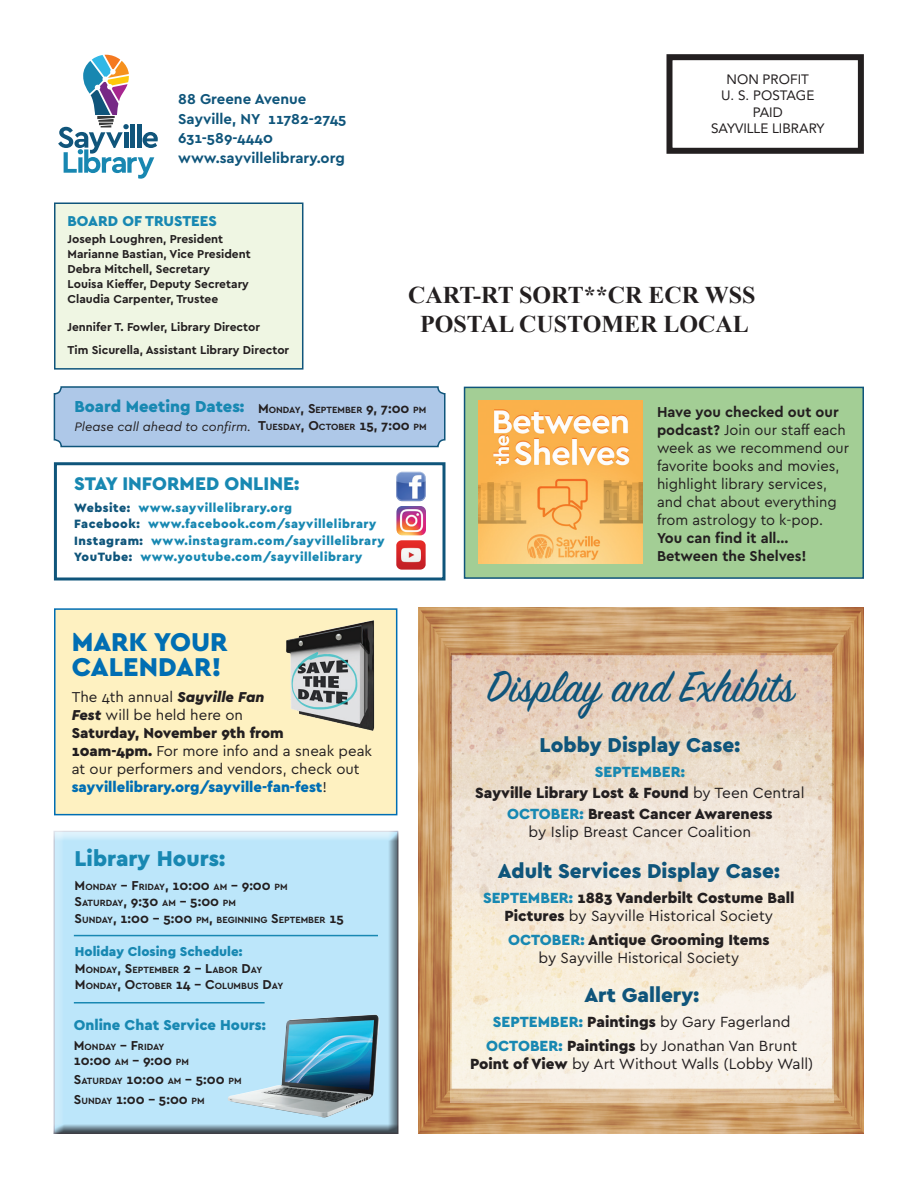
<style>
.page{position:relative;width:918px;height:1188px;background:#fff}
.page>*{position:absolute;margin:0;border:0;box-sizing:border-box;transform-origin:0 0}
.t1{font:48.45px "Sign Painter House Script";color:#0f557b}
.t2{font:900 27px/25.5px "Cera Basic";color:#006eb3}
.t3{font:700 24px/28.8px "Times New Roman";color:#231f20;text-align:center}
.t4{font:900 22.5px "Cera Basic";color:#1888b2}
.t5{font:900 21px "Cera Basic";color:#0f557b}
.t6{font:900 19.2px "Cera Basic";color:#1888b2}
.t7{font:900 16.65px "Cera Basic";color:#1888b2}
.t8{font:15.45px/18px "Cera Basic";color:#231f20;text-align:center}
.t9{font:900 15.45px/21px "Cera Basic";color:#231f20;text-align:center}
.t10{font:15px/18px "Cera Basic";color:#231f20}
.t11{font:700 15px/19.5px "Cera Basic";color:#0f557b}
.t12{font:700 15px/18px "Cera Basic";color:#231f20}
.t13{font:900 15px "Cera Basic";color:#1888b2}
.t14{font:900 15px "Cera Basic";color:#1888b2}
.t15{font:700 13.5px/19.5px "Cera Basic";color:#231f20}
.t16{font:13.5px/16.5px "Avenir LT Std";color:#231f20;text-align:center}
.t17{font:900 13.5px "Cera Basic";color:#1888b2}
.t18{font:italic 12.9px "Cera Basic";color:#231f20}
.t19{font:900 12.6px/16.5px "Cera Basic";letter-spacing:.04em;color:#1888b2}
.t20{font:700 12px/15px "Cera Basic";color:#231f20}
.t21{font:700 9.45px/16.5px "Cera Basic";color:#231f20}
.s1{font-size:13.5px}
.s2{color:#0f557b}
.s3{font-weight:900;font-style:italic}
.s4{font-weight:900}
.s5{font-weight:900;color:#006eb3}
.s6{font-size:9.45px}
.s7{font-weight:700}
.s8{color:#1888b2}
.s9{font-weight:400}
.s10{font-weight:900;color:#1888b2}
</style>
<div class="page">
<div style="left:666px;top:54px;width:198px;height:100px;border:6px solid #231f20"></div>
<svg style="left:58px;top:55px;width:100px;height:124px"></svg>
<div style="left:54px;top:608px;width:343px;height:207px;background:#fef1c1;border:2px solid #006eb3"></div>
<div style="left:54px;top:202px;width:249px;height:168px;background:#eff6e3;border:2px solid #0f557b"></div>
<img style="left:396px;top:472px;width:30px;height:29px">
<img style="left:396px;top:506px;width:30px;height:29px">
<img style="left:396px;top:540px;width:30px;height:30px">
<div style="left:54px;top:462px;width:392px;height:118px;border:3px solid #0f557b"></div>
<div style="left:54px;top:387px;width:391px;height:60px;background:#aec8e8;border-radius:7px"></div>
<div style="left:54px;top:386px;width:392px;height:61px;border:2px solid #0f557b;border-radius:7px"></div>
<div style="left:464px;top:387px;width:400px;height:192px;background:#a3ce95;border:2px solid #0f557b"></div>
<div style="left:47px;top:831px;width:352px;height:303px;background:#231f20;opacity:.75"></div>
<hr style="left:74px;top:1002px;width:191px;height:2px;background:#1888b2">
<hr style="left:74px;top:935px;width:304px;height:1px;background:#1888b2">
<img style="left:227px;top:1015px;width:155px;height:103px">
<img style="left:418px;top:608px;width:446px;height:526px">
<img style="left:450px;top:653px;width:384px;height:450px">
<img style="left:479px;top:400px;width:163px;height:164px">
<img style="left:286px;top:620px;width:89px;height:111px">
<p class="t11" style="left:178px;top:90px;width:170px">88 Greene Avenue<br>Sayville, NY 11782-2745<br>631-589-4440 www.sayvillelibrary.org</p>
<p class="t14" style="left:68px;top:212px;width:151px">BOARD OF TRUSTEES</p>
<p class="t20" style="left:68px;top:231px;width:185px">Joseph Loughren, President<br>Marianne Bastian, Vice President<br>Debra Mitchell, Secretary<br>Louisa Kieffer, Deputy Secretary<br>Claudia Carpenter, Trustee</p>
<p class="t20" style="left:68px;top:316px;width:223px;line-height:22.5px">Jennifer T. Fowler, Library Director<br>Tim Sicurella, Assistant Library Director</p>
<p class="t16" style="left:711px;top:71px;width:115px">NON PROFIT<br>U. S. POSTAGE<br>PAID<br>SAYVILLE LIBRARY</p>
<h3 class="t3" style="left:408px;top:280px;width:349px">CART-RT SORT**CR ECR WSS<br>POSTAL CUSTOMER LOCAL</h3>
<p class="t7" style="left:75px;top:397px;width:171px">Board Meeting Dates:</p>
<p class="t18" style="left:75px;top:419px;width:178px">Please call ahead to confirm.</p>
<p class="t21" style="left:258px;top:402px;width:170px"><span class="s1">M</span> ON DAY<span class="s1">, S</span>EPTEMBER <span class="s1">9, 7:00</span> PM<br><span class="s1">T</span>UESDAY<span class="s1">, O</span>CTOBER <span class="s1">15, 7:00</span> PM</p>
<p class="t6" style="left:74px;top:472px;width:227px">STAY INFORMED ONLINE:</p>
<p class="t19" style="left:74px;top:499px;width:312px"><span class="s2">Website:</span> www.sayvillelibrary.org<br><span class="s2">Facebook:</span> www.facebook.com/sayvillelibrary <span class="s2">Instagram:</span> www.instagram.com/sayvillelibrary <span class="s2">YouTube:</span> www.youtube.com/sayvillelibrary</p>
<h2 class="t2" style="left:72px;top:629px;width:158px">MARK YOUR<br>CALENDAR!</h2>
<p class="t10" style="left:72px;top:688px;width:302px">The 4th annual <span class="s3">Sayville Fan<br>Fest</span> will be held here on<br><span class="s4">Saturday, November 9th from<br>10am-4pm.</span> For more info and a sneak peak at our performers and vendors, check out <span class="s5">sayvillelibrary.org/sayville-fan-fest</span>!</p>
<h3 class="t4" style="left:75px;top:845px;width:152px">Library Hours:</h3>
<p class="t15" style="left:75px;top:877px;width:215px;line-height:16.5px">M <span class="s6">ON DAY</span> – F<span class="s6">RIDAY</span>, 10:00 <span class="s6">AM</span> – 9:00 <span class="s6">PM<br></span>S<span class="s6">ATURDAY</span>, 9:30 <span class="s6">AM</span> – 5:00 <span class="s6">PM</span></p>
<p class="t21" style="left:75px;top:911px;width:271px"><span class="s1">S</span>UNDAY<span class="s1">, 1:00 – 5:00</span> PM<span class="s1">,</span> BEGINN ING <span class="s1">S</span>EPTEMBER <span class="s1">15</span></p>
<p class="t17" style="left:75px;top:944px;width:169px">Holiday Closing Schedule:</p>
<p class="t21" style="left:75px;top:961px;width:210px"><span class="s1">M</span> ON DAY<span class="s1">, S</span>EPTEMBER <span class="s1">2 – L</span>ABOR <span class="s1">D</span>AY<br><span class="s1">M</span> ON DAY<span class="s1">, O</span>CTOBER <span class="s1">14 – C</span>OLUMBUS <span class="s1">D</span>AY</p>
<p class="t13" style="left:74px;top:1016px;width:194px">Online Chat Service Hours:</p>
<p class="t21" style="left:74px;top:1038px;width:92px"><span class="s1">M</span> ON DAY <span class="s1">– F</span>RIDAY</p>
<p class="t15" style="left:74px;top:1050px;width:169px">10:00 <span class="s6">AM</span> – 9:00 <span class="s6">PM<br></span>S<span class="s6">ATURDAY</span> 10:00 <span class="s6">AM</span> – 5:00 <span class="s6">PM<br></span>S<span class="s6">UNDAY</span> 1:00 – 5:00 <span class="s6">PM</span></p>
<p class="t10" style="left:657px;top:403px;width:194px"><span class="s7">Have you checked out our podcast?</span> Join our staff each week as we recommend our favorite books and movies, highlight library services, and chat about everything from astrology to k-pop.</p>
<p class="t12" style="left:657px;top:529px;width:151px">You can find it all...<br>Between the Shelves!</p>
<h1 class="t1" style="left:487px;top:657px;width:309px">Display and Exhibits</h1>
<h3 class="t5" style="left:540px;top:732px;width:202px">Lobby Display Case:</h3>
<p class="t9" style="left:475px;top:762px;width:331px"><span class="s8">SEPTEMBER:<br></span>Sayville Library Lost &amp; Found <span class="s9">by Teen Central<br></span><span class="s8">OCTOBER:</span> Breast Cancer Awareness</p>
<p class="t8" style="left:529px;top:823px;width:224px">by Islip Breast Cancer Coalition</p>
<h3 class="t5" style="left:498px;top:859px;width:283px">Adult Services Display Case:</h3>
<p class="t9" style="left:483px;top:889px;width:313px;line-height:18px"><span class="s8">SEPTEMBER:</span> 1883 Vanderbilt Costume Ball<br>Pictures <span class="s9">by Sayville Historical Society</span></p>
<p class="t8" style="left:508px;top:931px;width:263px"><span class="s10">OCTOBER:</span> <span class="s4">Antique Grooming Items </span>by Sayville Historical Society</p>
<h3 class="t5" style="left:584px;top:982px;width:116px">Art Gallery:</h3>
<p class="t8" style="left:486px;top:1010px;width:313px;line-height:24px"><span class="s10">SEPTEMBER:</span> <span class="s4">Paintings</span> by Gary Fagerland<br><span class="s10">OCTOBER:</span> <span class="s4">Paintings</span> by Jonathan Van Brunt</p>
<p class="t8" style="left:470px;top:1055px;width:345px"><span class="s4">Point of View</span> by Art Without Walls (Lobby Wall)</p>
</div>
